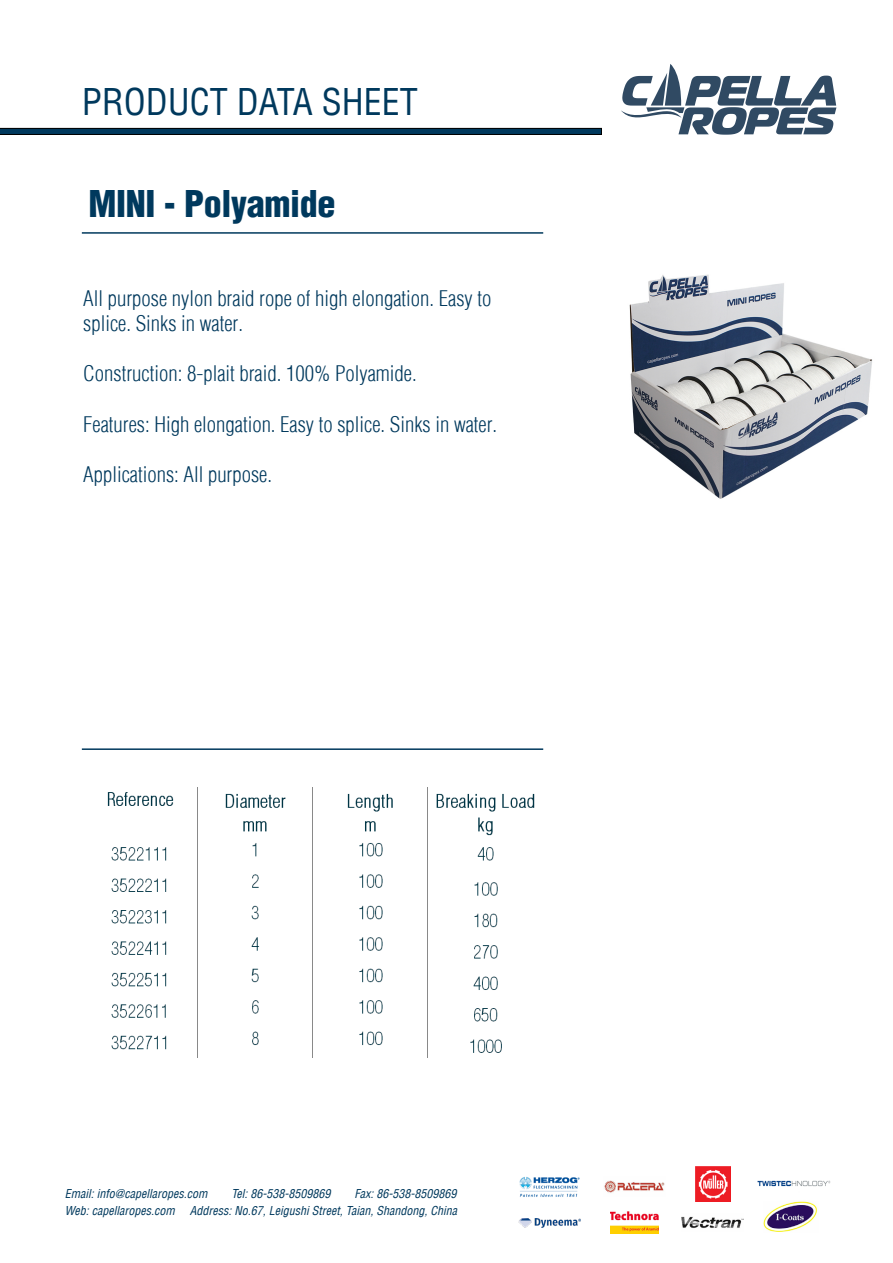
<style>
.page{position:relative;width:893px;height:1263px;background:#fff}
.page>*{position:absolute;margin:0;border:0;box-sizing:border-box;transform-origin:0 0}
.t1{font:condensed 36px "Helvetica LT";color:#00395d}
.t2{font:900 condensed 36px "Helvetica LT";letter-spacing:-.01em;color:#00395d}
.t3{font:300 condensed 21px/25.2px "Helvetica LT";color:#00395d}
.t4{font:italic condensed 12px/16.5px "Helvetica LT";color:#00395d;text-align:right}
</style>
<div class="page">
<svg style="left:621px;top:64px;width:215px;height:71px"></svg>
<hr style="left:82px;top:232px;width:461px;height:2px;background:#00395d">
<hr style="left:82px;top:748px;width:461px;height:2px;background:#00395d">
<svg style="left:0;top:128px;width:602px;height:7px;background:#002943"></svg>
<img style="left:610px;top:1211px;width:49px;height:23px">
<img style="left:757px;top:1180px;width:73px;height:7px">
<img style="left:604px;top:1180px;width:61px;height:13px">
<img style="left:519px;top:1176px;width:61px;height:21px">
<img style="left:695px;top:1166px;width:35px;height:35px">
<img style="left:763px;top:1201px;width:54px;height:31px">
<img style="left:519px;top:1218px;width:61px;height:10px">
<img style="left:682px;top:1216px;width:61px;height:12px">
<img style="left:107px;top:787px;width:428px;height:271px">
<img style="left:629px;top:274px;width:243px;height:225px">
<h1 class="t1" style="left:82px;top:80px;width:338px">PRODUCT DATA SHEET</h1>
<h1 class="t2" style="left:88px;top:181px;width:249px">MINI - Polyamide</h1>
<p class="t3" style="left:83px;top:286px;width:410px">All purpose nylon braid rope of high elongation. Easy to splice. Sinks in water.</p>
<p class="t3" style="left:83px;top:361px;width:335px">Construction: 8-plait braid. 100% Polyamide.</p>
<p class="t3" style="left:83px;top:412px;width:415px">Features: High elongation. Easy to splice. Sinks in water.</p>
<p class="t3" style="left:83px;top:462px;width:190px">Applications: All purpose.</p>
<p class="t4" style="left:65px;top:1185px;width:144px">Email: info@capellaropes.com</p>
<p class="t4" style="left:231px;top:1185px;width:101px">Tel: 86-538-8509869</p>
<p class="t4" style="left:65px;top:1185px;width:394px">Fax: 86-538-8509869<br>Web: capellaropes.com Address: No.67, Leigushi Street, Taian, Shandong, China</p>
</div>
